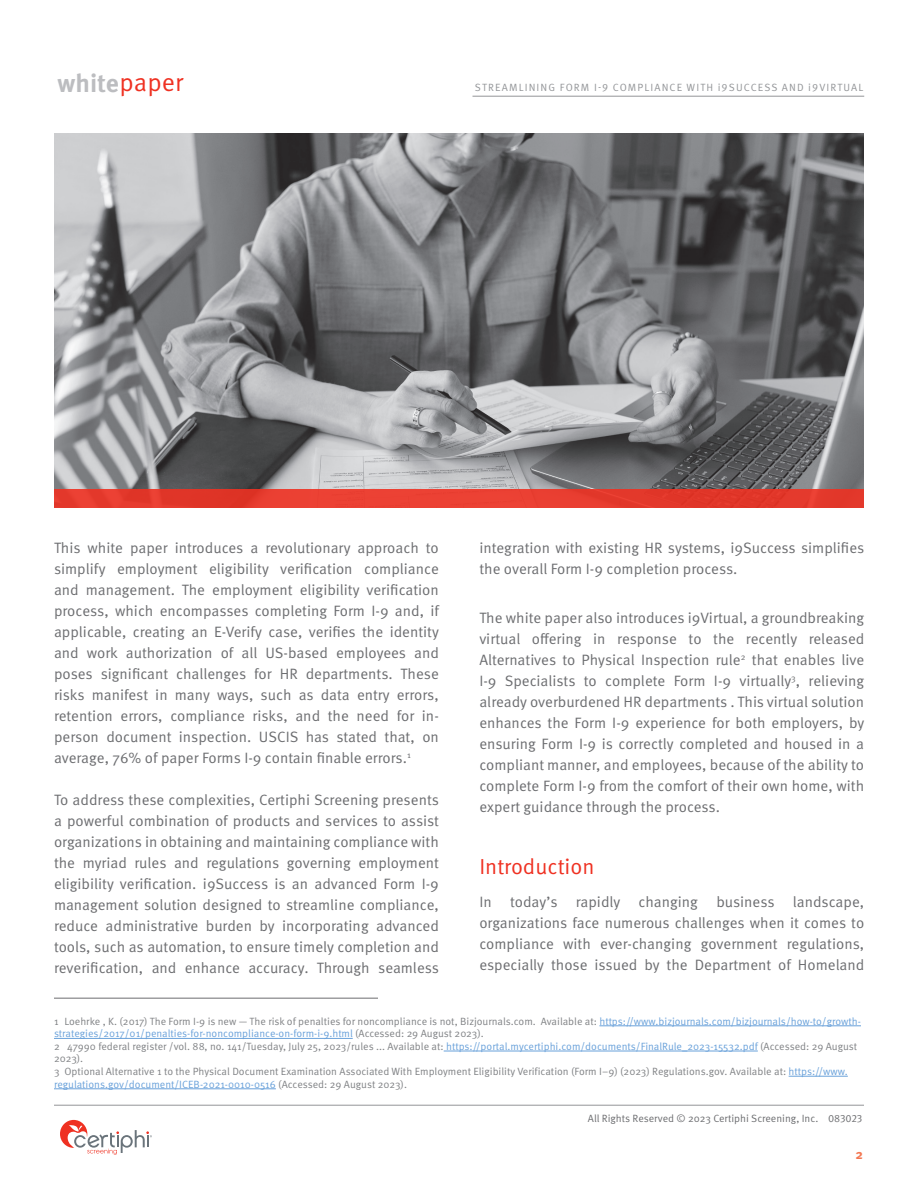
<style>
.page{position:relative;width:918px;height:1188px;background:#fff}
.page>*{position:absolute;margin:0;border:0;box-sizing:border-box;transform-origin:0 0}
.t1{font:700 25.35px "Meta OT";color:#bcbdc0}
.Table_of_Content{font:21.75px "Meta OT Norm";color:#ef3122}
.t2{font:15px/21px "Meta OT Norm";color:#6c6d70;text-align:justify}
.t3{font:700 13.5px "Meta OT";color:#f37853}
.footnote_text{font:10.5px/12.6px "Meta OT Norm";color:#808285}
.t4{font:10.5px "Meta OT Norm";letter-spacing:.11em;color:#939598}
.t5{font:10.5px "Meta OT Norm";color:#6c6d70}
.s1{font-family:"Meta OT Norm";font-weight:400;color:#ef3122}
.s2{color:#69a1da}
</style>
<div class="page">
<hr style="left:54px;top:1105px;width:810px;height:1px;background:#939598">
<hr style="left:472px;top:96px;width:392px;height:1px;background:#939598">
<svg style="left:60px;top:1120px;width:92px;height:35px"></svg>
<hr style="left:54px;top:998px;width:324px;height:1px;background:#6c6d70">
<hr style="left:599px;top:1025px;width:262px;height:1px;background:#69a1da">
<hr style="left:54px;top:1038px;width:299px;height:1px;background:#69a1da">
<hr style="left:444px;top:1051px;width:314px;height:1px;background:#69a1da">
<hr style="left:789px;top:1076px;width:59px;height:1px;background:#69a1da">
<hr style="left:54px;top:1088px;width:222px;height:1px;background:#69a1da">
<img style="left:54px;top:134px;width:810px;height:355px">
<div style="left:54px;top:489px;width:810px;height:19px;background:#e63b2e"></div>
<h1 class="t1" style="left:57px;top:67px;width:127px">white<span class="s1">paper</span></h1>
<p class="t4" style="left:475px;top:81px;width:390px">STREAMLINING FORM I-9 COMPLIANCE WITH i9SUCCESS AND i9VIRTUAL</p>
<p class="t2" style="left:54px;top:538px;width:387px">This white paper introduces a revolutionary approach to simplify employment eligibility verification compliance and management. The employment eligibility verification process, which encompasses completing Form I-9 and, if applicable, creating an E-Verify case, verifies the identity and work authorization of all US-based employees and poses significant challenges for HR departments. These risks manifest in many ways, such as data entry errors, retention errors, compliance risks, and the need for in&shy;person document inspection. USCIS has stated that, on average, 76% of paper Forms I-9 contain finable errors.<sup>1</sup></p>
<p class="t2" style="left:54px;top:790px;width:387px">To address these complexities, Certiphi Screening presents a powerful combination of products and services to assist organizations in obtaining and maintaining compliance with the myriad rules and regulations governing employment eligibility verification. i9Success is an advanced Form I-9 management solution designed to streamline compliance, reduce administrative burden by incorporating advanced tools, such as automation, to ensure timely completion and reverification, and enhance accuracy. Through seamless</p>
<p class="footnote_text" style="left:54px;top:1015px;width:809px">1 Loehrke , K. (2017) The Form I-9 is new — The risk of penalties for noncompliance is not, Bizjournals.com. Available at: <span class="s2">https://www.bizjournals.com/bizjournals/how-to/growth&shy;strategies/2017/01/penalties-for-noncompliance-on-form-i-9.html</span> (Accessed: 29 August 2023).</p>
<p class="footnote_text" style="left:54px;top:1040px;width:805px">2 47990 federal register /vol. 88, no. 141/Tuesday, July 25, 2023/rules ... Available at: <span class="s2">https://portal.mycertiphi.com/documents/FinalRule_2023-15532.pdf</span> (Accessed: 29 August<br>2023).</p>
<p class="footnote_text" style="left:54px;top:1065px;width:795px">3 Optional Alternative 1 to the Physical Document Examination Associated With Employment Eligibility Verification (Form I–9) (2023) Regulations.gov. Available at: <span class="s2">https://www. regulations.gov/document/ICEB-2021-0010-0516</span> (Accessed: 29 August 2023).</p>
<p class="t2" style="left:479px;top:538px;width:387px">integration with existing HR systems, i9Success simplifies the overall Form I-9 completion process.</p>
<p class="t2" style="left:479px;top:608px;width:387px">The white paper also introduces i9Virtual, a groundbreaking virtual offering in response to the recently released Alternatives to Physical Inspection rule<sup>2</sup> that enables live I-9 Specialists to complete Form I-9 virtually<sup>3</sup>, relieving already overburdened HR departments . This virtual solution enhances the Form I-9 experience for both employers, by ensuring Form I-9 is correctly completed and housed in a compliant manner, and employees, because of the ability to complete Form I-9 from the comfort of their own home, with expert guidance through the process.</p>
<p class="Table_of_Content" style="left:479px;top:853px;width:117px">Introduction</p>
<p class="t2" style="left:479px;top:891px;width:387px">In today’s rapidly changing business landscape, organizations face numerous challenges when it comes to compliance with ever-changing government regulations, especially those issued by the Department of Homeland</p>
<p class="t5" style="left:588px;top:1112px;width:276px">All Rights Reserved © 2023 Certiphi Screening, Inc. 083023</p>
<p class="t3" style="left:856px;top:1146px;width:9px">2</p>
</div>
